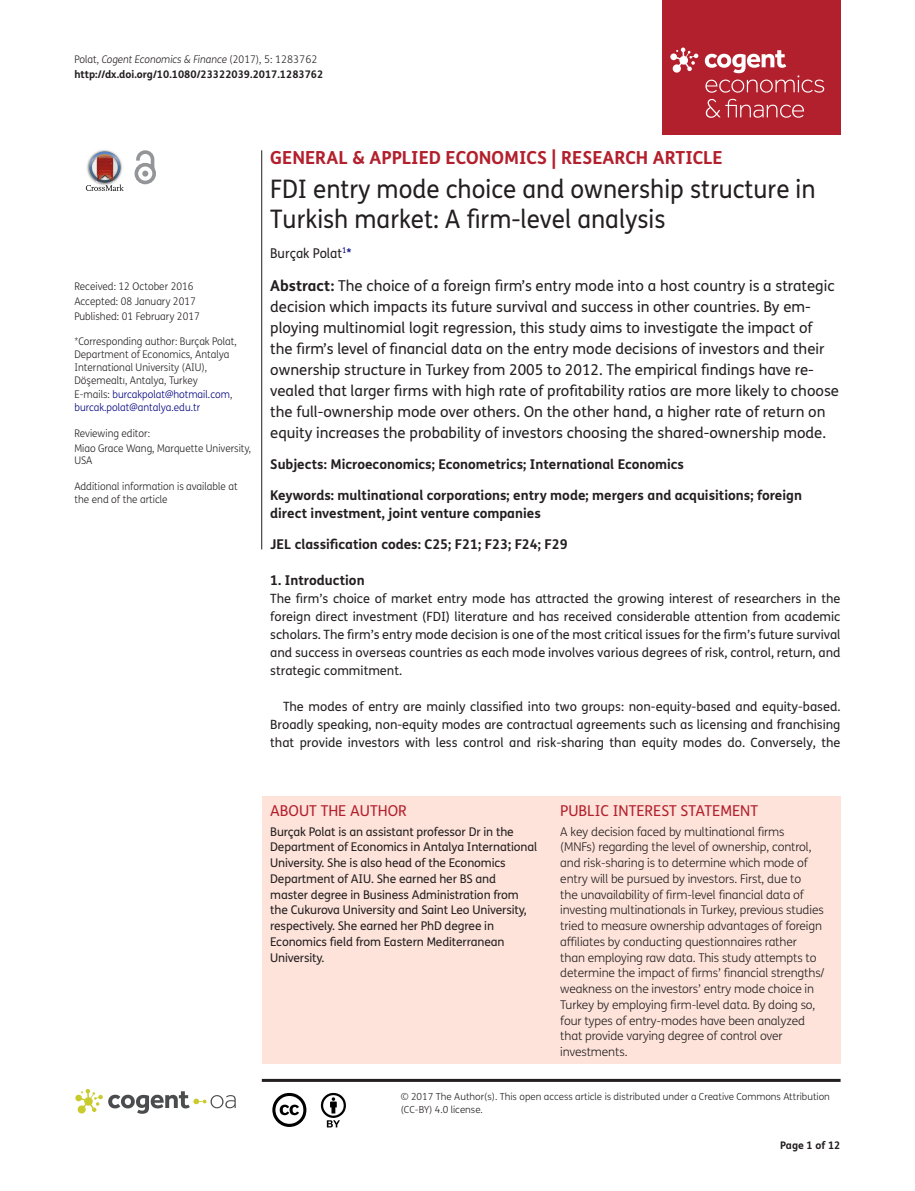
<style>
.page{position:relative;width:915px;height:1191px;background:#fff}
.page>*{position:absolute;margin:0;border:0;box-sizing:border-box;transform-origin:0 0}
.t1{font:25.5px/30px "FS Me Pro";color:#231f20;scale:.95 1}
.t2{font:700 18px "FS Me Pro";color:#b3202d}
.t3{font:15px/21px "FS Me Pro";color:#231f20}
.t4{font:15px "FS Me Pro";color:#b3202d}
.t5{font:700 13.5px/18px "FS Me Pro";color:#231f20}
.t6{font:13.5px "FS Me Pro";color:#231f20;scale:.95 1}
.t7{font:12.75px/18px "FS Me Pro";color:#231f20;text-align:justify}
.t8{font:300 12px/15.8px "FS Me Pro";letter-spacing:-.01em;color:#231f20}
.t9{font:12px/15.8px "FS Me Pro";letter-spacing:-.01em;color:#231f20}
.t10{font:300 10.5px/12.8px "FS Me Pro";color:#231f20;scale:.95 1}
.t11{font:700 10.5px/15px "FS Me Pro";color:#231f20}
.t12{font:300 10.5px/12.8px "FS Me Pro";color:#000080;scale:.95 1}
.t13{font:300 9.75px/12.8px "FS Me Pro";color:#231f20}
.s1{font-weight:300}
.s2{font-weight:300;font-style:italic}
.s3{color:#231f20}
.s4{color:#000080}
.s5{font-weight:700}
</style>
<div class="page">
<div style="left:661px;top:0;width:179px;height:134px;background:#b3202d"></div>
<svg style="left:670px;top:48px;width:28px;height:25px"></svg>
<svg style="left:704px;top:50px;width:120px;height:43px"></svg>
<svg style="left:705px;top:99px;width:98px;height:19px"></svg>
<div style="left:261px;top:796px;width:579px;height:267px;background:#fde3da"></div>
<svg style="left:86px;top:151px;width:38px;height:40px"></svg>
<svg style="left:134px;top:150px;width:22px;height:34px"></svg>
<hr style="left:261px;top:150px;width:1px;height:399px;background:#231f20">
<svg style="left:75px;top:1089px;width:161px;height:24px"></svg>
<svg style="left:272px;top:1093px;width:34px;height:34px"></svg>
<svg style="left:321px;top:1093px;width:25px;height:34px"></svg>
<hr style="left:262px;top:1078px;width:578px;height:3px;background:#231f20">
<p class="t11" style="left:74px;top:51px;width:250px"><span class="s1">Polat,</span> <span class="s2">Cogent Economics &amp; Finance</span> <span class="s1">(2017), 5: 1283762 </span>http://dx.doi.org/10.1080/23322039.2017.1283762</p>
<p class="t10" style="left:74px;top:279px;width:133px;line-height:14.9px">Received: 12 October 2016<br>Accepted: 08 January 2017<br>Published: 01 February 2017</p>
<p class="t10" style="left:74px;top:335px;width:172px">*Corresponding author: Burçak Polat, Department of Economics, Antalya International University (AIU), Döşemealtı, Antalya, Turkey</p>
<p class="t12" style="left:74px;top:388px;width:168px"><span class="s3">E-mails:</span> burcakpolat@hotmail.com<span class="s3">, </span>burcak.polat@antalya.edu.tr</p>
<p class="t10" style="left:74px;top:425px;width:188px;line-height:14.9px">Reviewing editor:<br>Miao Grace Wang, Marquette University,</p>
<p class="t10" style="left:74px;top:454px;width:20px">USA</p>
<p class="t10" style="left:74px;top:479px;width:173px">Additional information is available at the end of the article</p>
<h2 class="t2" style="left:270px;top:143px;width:454px">GENERAL &amp; APPLIED ECONOMICS | RESEARCH ARTICLE</h2>
<h1 class="t1" style="left:270px;top:174px;width:575px">FDI entry mode choice and ownership structure in<br>Turkish market: A firm-level analysis</h1>
<p class="t6" style="left:270px;top:243px;width:87px">Burçak Polat<sup>1</sup><span class="s4">*</span></p>
<p class="t3" style="left:270px;top:275px;width:570px"><span class="s5">Abstract:</span> The choice of a foreign firm’s entry mode into a host country is a strategic decision which impacts its future survival and success in other countries. By em&shy;ploying multinomial logit regression, this study aims to investigate the impact of<br>the firm’s level of financial data on the entry mode decisions of investors and their ownership structure in Turkey from 2005 to 2012. The empirical findings have re&shy;vealed that larger firms with high rate of profitability ratios are more likely to choose the full-ownership mode over others. On the other hand, a higher rate of return on equity increases the probability of investors choosing the shared-ownership mode.</p>
<p class="t5" style="left:270px;top:455px;width:415px">Subjects: Microeconomics; Econometrics; International Economics</p>
<p class="t5" style="left:270px;top:485px;width:533px">Keywords: multinational corporations; entry mode; mergers and acquisitions; foreign direct investment, joint venture companies</p>
<p class="t5" style="left:270px;top:534px;width:299px">JEL classification codes: C25; F21; F23; F24; F29</p>
<p class="t5" style="left:270px;top:570px;width:96px">1. Introduction</p>
<p class="t7" style="left:270px;top:589px;width:571px">The firm’s choice of market entry mode has attracted the growing interest of researchers in the foreign direct investment (FDI) literature and has received considerable attention from academic scholars. The firm’s entry mode decision is one of the most critical issues for the firm’s future survival and success in overseas countries as each mode involves various degrees of risk, control, return, and strategic commitment.</p>
<p class="t7" style="left:270px;top:697px;width:571px;text-indent:13px">The modes of entry are mainly classified into two groups: non-equity-based and equity-based.<br>Broadly speaking, non-equity modes are contractual agreements such as licensing and franchising that provide investors with less control and risk-sharing than equity modes do. Conversely, the</p>
<p class="t4" style="left:270px;top:800px;width:138px">ABOUT THE AUTHOR</p>
<p class="t9" style="left:270px;top:823px;width:268px">Burçak Polat is an assistant professor Dr in the Department of Economics in Antalya International University. She is also head of the Economics Department of AIU. She earned her BS and<br>master degree in Business Administration from the Cukurova University and Saint Leo University, respectively. She earned her PhD degree in Economics field from Eastern Mediterranean University.</p>
<p class="t4" style="left:560px;top:800px;width:199px">PUBLIC INTEREST STATEMENT</p>
<p class="t8" style="left:560px;top:823px;width:266px">A key decision faced by multinational firms<br>(MNFs) regarding the level of ownership, control, and risk-sharing is to determine which mode of entry will be pursued by investors. First, due to<br>the unavailability of firm-level financial data of investing multinationals in Turkey, previous studies tried to measure ownership advantages of foreign affiliates by conducting questionnaires rather than employing raw data. This study attempts to determine the impact of firms’ financial strengths/ weakness on the investors’ entry mode choice in Turkey by employing firm-level data. By doing so, four types of entry-modes have been analyzed that provide varying degree of control over investments.</p>
<p class="t13" style="left:400px;top:1090px;width:430px">© 2017 The Author(s). This open access article is distributed under a Creative Commons Attribution (CC-BY) 4.0 license.</p>
<p class="t11" style="left:780px;top:1137px;width:62px">Page 1 of 12</p>
</div>
